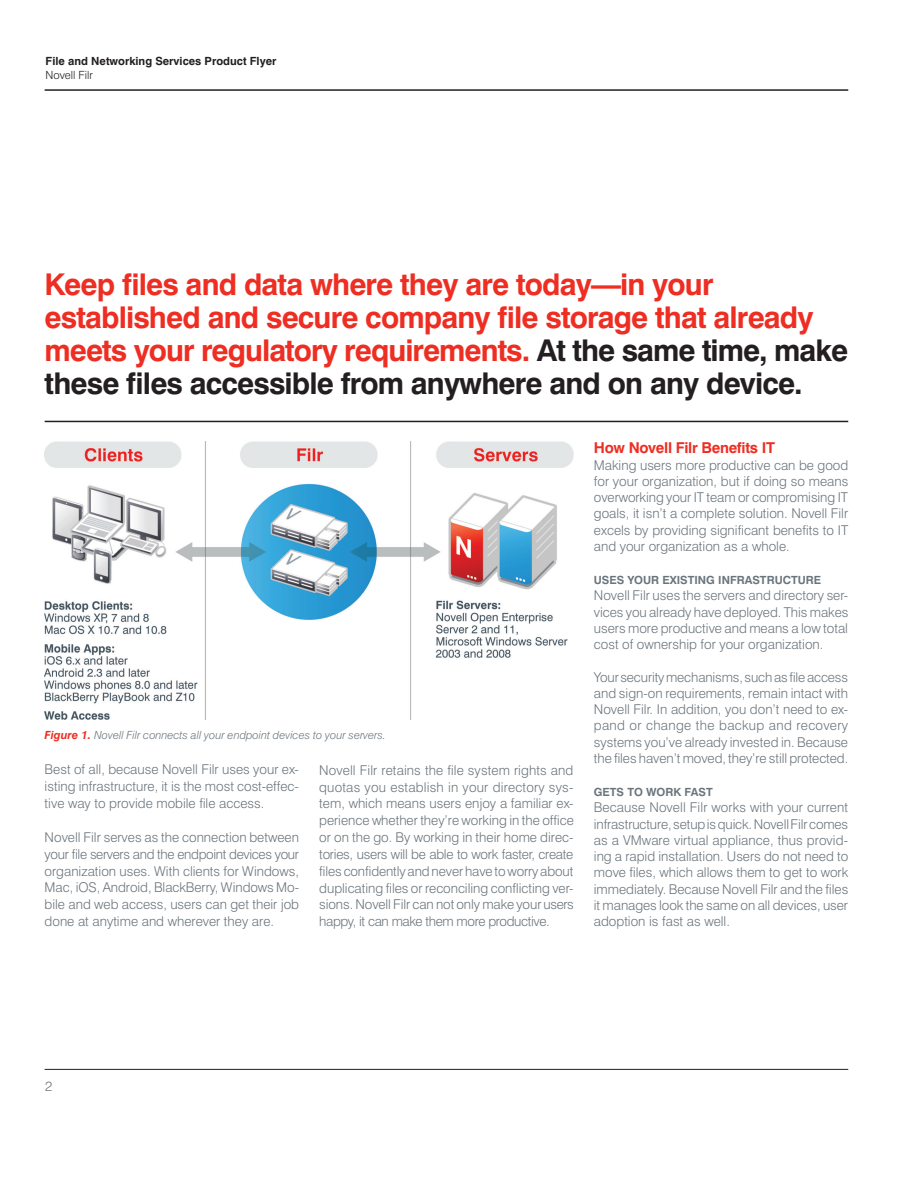
<style>
.page{position:relative;width:918px;height:1188px;background:#fff}
.page>*{position:absolute;margin:0;border:0;box-sizing:border-box;transform-origin:0 0}
.intro2_bold_20_22-ru{font:700 30px/33px "Swiss 721 BT";letter-spacing:-.03em;color:#ee2e22}
.body_9_11{font:700 15px "Swiss 721 BT";letter-spacing:-.02em;color:#ee2e22}
.body_9_11-2{font:300 13.5px/16.4px "Swiss 721 BT";color:#6a747b;text-align:justify}
.body1{font:300 13.5px "Swiss 721 BT";color:#6a747b}
.Footnote_-_Bold_Ital{font:italic 300 11.25px "Swiss 721 BT";color:#6a747b}
.subhead_caps_7_5_11{font:700 11.25px "Swiss 721 BT";color:#6a747b}
.t1{font:700 11.25px "Swiss 721 BT";color:#231f20}
.t2{font:300 11.25px "Swiss 721 BT";color:#231f20}
.s1{color:#231f20}
.s2{font-weight:700;color:#ee2e22}
</style>
<div class="page">
<hr style="left:45px;top:1069px;width:803px;height:1px;background:#231f20">
<hr style="left:45px;top:89px;width:803px;height:2px;background:#231f20">
<hr style="left:45px;top:421px;width:803px;height:1px;background:#231f20">
<img style="left:45px;top:441px;width:529px;height:279px">
<p class="t1" style="left:46px;top:54px;width:232px">File and Networking Services Product Flyer</p>
<p class="t2" style="left:46px;top:68px;width:49px">Novell Filr</p>
<p class="intro2_bold_20_22-ru" style="left:45px;top:267px;width:805px">Keep files and data where they are today—in your established and secure company file storage that already meets your regulatory requirements. <span class="s1">At the same time, make these files accessible from anywhere and on any device.</span></p>
<p class="Footnote_-_Bold_Ital" style="left:45px;top:728px;width:343px"><span class="s2">Figure 1.</span> Novell Filr connects all your endpoint devices to your servers.</p>
<p class="body_9_11-2" style="left:45px;top:761px;width:255px;line-height:17px">Best of all, because Novell Filr uses your ex&shy;isting infrastructure, it is the most cost-effec&shy;tive way to provide mobile file access.</p>
<p class="body_9_11-2" style="left:45px;top:828px;width:256px;line-height:17px">Novell Filr serves as the connection between your file servers and the endpoint devices your organization uses. With clients for Windows, Mac, iOS, Android, BlackBerry, Windows Mo&shy;bile and web access, users can get their job done at anytime and wherever they are.</p>
<p class="body_9_11-2" style="left:319px;top:761px;width:256px;line-height:16.8px">Novell Filr retains the file system rights and quotas you establish in your directory sys&shy;tem, which means users enjoy a familiar ex&shy;perience whether they’re working in the office or on the go. By working in their home direc&shy;tories, users will be able to work faster, create files confidently and never have to worry about duplicating files or reconciling conflicting ver&shy;sions. Novell Filr can not only make your users happy, it can make them more productive.</p>
<p class="body_9_11" style="left:594px;top:439px;width:183px">How Novell Filr Benefits IT</p>
<p class="body_9_11-2" style="left:594px;top:456px;width:256px">Making users more productive can be good for your organization, but if doing so means overworking your IT team or compromising IT goals, it isn’t a complete solution. Novell Filr excels by providing significant benefits to IT and your organization as a whole.</p>
<p class="subhead_caps_7_5_11" style="left:594px;top:573px;width:229px">USES YOUR EXISTING INFRASTRUCTURE</p>
<p class="body_9_11-2" style="left:594px;top:587px;width:256px">Novell Filr uses the servers and directory ser&shy;vices you already have deployed. This makes users more productive and means a low total cost of ownership for your organization.</p>
<p class="body_9_11-2" style="left:594px;top:669px;width:256px">Your security mechanisms, such as file access and sign-on requirements, remain intact with Novell Filr. In addition, you don’t need to ex&shy;pand or change the backup and recovery systems you’ve already invested in. Because the files haven’t moved, they’re still protected.</p>
<p class="subhead_caps_7_5_11" style="left:594px;top:785px;width:120px">GETS TO WORK FAST</p>
<p class="body_9_11-2" style="left:594px;top:799px;width:256px">Because Novell Filr works with your current infrastructure, setup is quick. Novell Filr comes as a VMware virtual appliance, thus provid&shy;ing a rapid installation. Users do not need to move files, which allows them to get to work immediately. Because Novell Filr and the files it manages look the same on all devices, user adoption is fast as well.</p>
<p class="body1" style="left:45px;top:1078px;width:9px">2</p>
</div>
